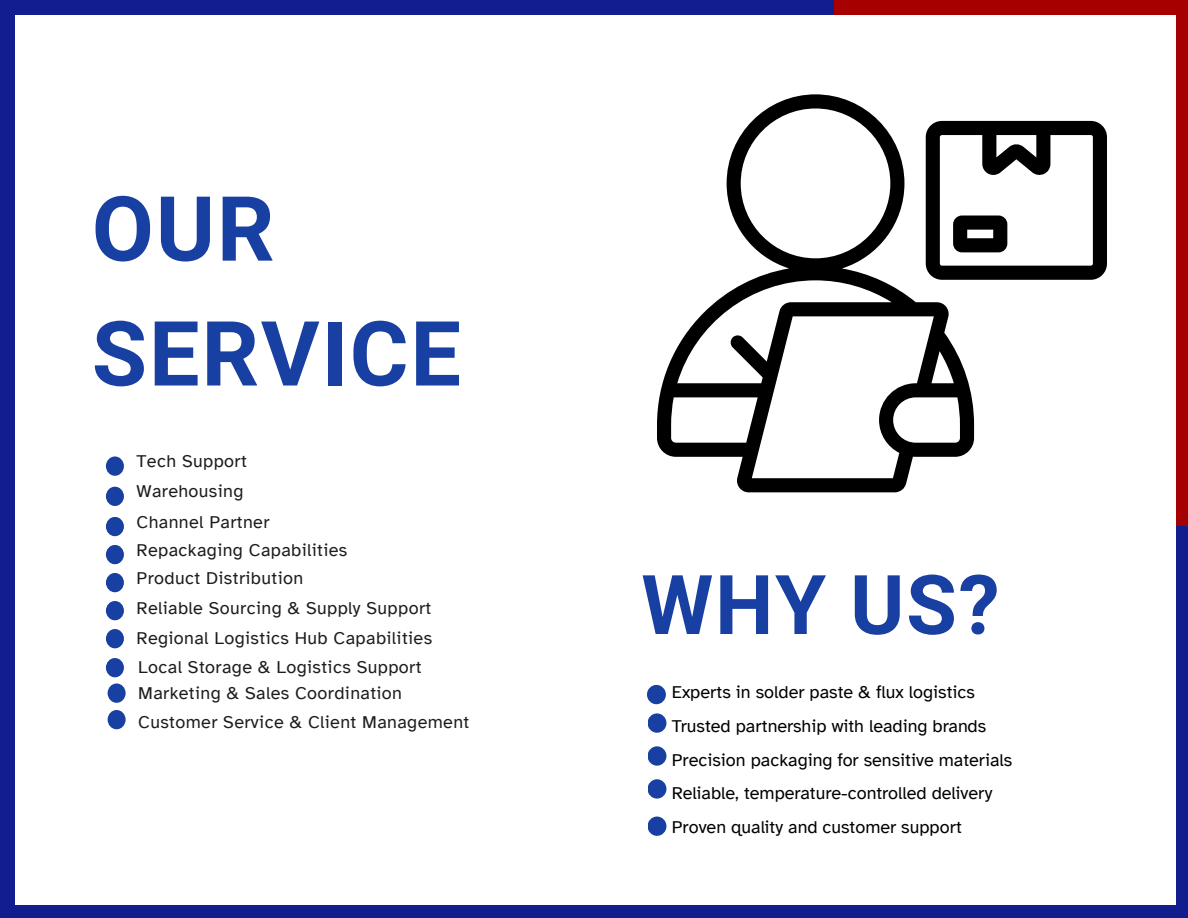
<style>
.page{position:relative;width:1188px;height:918px;background:#fff}
.page>*{position:absolute;margin:0;border:0;box-sizing:border-box;transform-origin:0 0}
.t1{font:700 90px/124.8px "Roboto";letter-spacing:.02em;color:#183fa2}
.t2{font:700 82.5px "Roboto";color:#183fa2}
.t3{font:18px "Atkinson Hyperlegible";letter-spacing:.02em;color:#1d1d1d}
.t4{font:18px "Atkinson Hyperlegible";color:#000}
</style>
<div class="page">
<div style="left:1177px;top:407px;width:11px;height:511px;background:#131e8e"></div>
<div style="left:647px;top:685px;width:19px;height:19px;background:#183fa2"></div>
<svg style="left:648px;top:713px;width:18px;height:20px"></svg>
<svg style="left:648px;top:779px;width:18px;height:20px"></svg>
<div style="left:648px;top:817px;width:18px;height:19px;background:#183fa2"></div>
<svg style="left:648px;top:746px;width:18px;height:20px"></svg>
<svg style="left:106px;top:456px;width:18px;height:20px"></svg>
<div style="left:106px;top:487px;width:18px;height:19px;background:#183fa2"></div>
<div style="left:106px;top:517px;width:18px;height:19px;background:#183fa2"></div>
<div style="left:106px;top:545px;width:18px;height:19px;background:#183fa2"></div>
<div style="left:106px;top:573px;width:18px;height:19px;background:#183fa2"></div>
<div style="left:106px;top:601px;width:18px;height:19px;background:#183fa2"></div>
<div style="left:106px;top:629px;width:18px;height:19px;background:#183fa2"></div>
<div style="left:106px;top:658px;width:18px;height:19px;background:#183fa2"></div>
<svg style="left:108px;top:683px;width:18px;height:20px"></svg>
<div style="left:108px;top:710px;width:18px;height:19px;background:#183fa2"></div>
<div style="left:0;top:0;width:941px;height:15px;background:#131e8e"></div>
<div style="left:0;top:0;width:15px;height:918px;background:#131e8e"></div>
<svg style="left:657px;top:94px;width:450px;height:398px"></svg>
<div style="left:0;top:905px;width:1188px;height:13px;background:#131e8e"></div>
<div style="left:835px;top:0;width:353px;height:15px;background:#a60000"></div>
<div style="left:1177px;top:3px;width:11px;height:523px;background:#a60000"></div>
<p class="t1" style="left:92px;top:168px;width:371px">OUR<br>SERVICE</p>
<p class="t3" style="left:137px;top:450px;width:112px">Tech Support</p>
<p class="t3" style="left:137px;top:480px;width:108px">Warehousing</p>
<p class="t3" style="left:137px;top:511px;width:134px">Channel Partner</p>
<p class="t3" style="left:137px;top:539px;width:212px">Repackaging Capabilities</p>
<p class="t3" style="left:137px;top:567px;width:168px">Product Distribution</p>
<p class="t3" style="left:137px;top:597px;width:296px">Reliable Sourcing &amp; Supply Support</p>
<p class="t3" style="left:137px;top:627px;width:297px">Regional Logistics Hub Capabilities</p>
<h1 class="t3" style="left:138px;top:656px;width:285px">Local Storage &amp; Logistics Support</h1>
<p class="t3" style="left:138px;top:682px;width:265px">Marketing &amp; Sales Coordination</p>
<p class="t3" style="left:138px;top:711px;width:333px">Customer Service &amp; Client Management</p>
<p class="t2" style="left:641px;top:558px;width:360px">WHY US?</p>
<p class="t4" style="left:672px;top:681px;width:305px">Experts in solder paste &amp; flux logistics</p>
<h1 class="t4" style="left:672px;top:715px;width:316px">Trusted partnership with leading brands</h1>
<p class="t4" style="left:672px;top:748px;width:342px">Precision packaging for sensitive materials</p>
<p class="t4" style="left:672px;top:782px;width:322px">Reliable, temperature-controlled delivery</p>
<p class="t4" style="left:672px;top:816px;width:292px">Proven quality and customer support</p>
</div>
